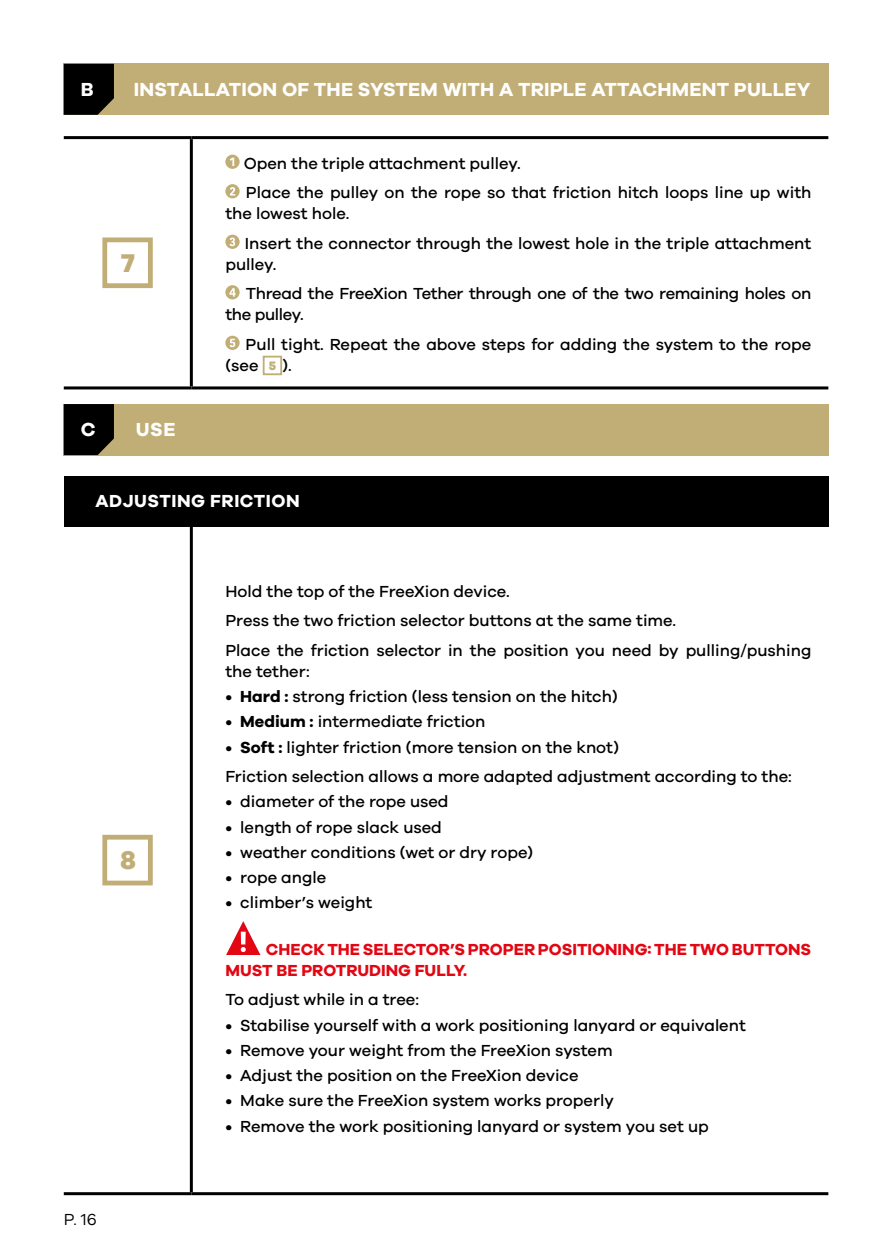
<style>
.page{position:relative;width:893px;height:1259px;background:#fff}
.page>*{position:absolute;margin:0;border:0;box-sizing:border-box;transform-origin:0 0}
.t1{font:800 26.4px "Galano Grotesque";color:#c1ad76}
.t2{font:700 19.5px "Galano Grotesque";letter-spacing:.01em;color:#fff}
.t3{font:700 18px "Galano Grotesque";letter-spacing:.03em;color:#fff}
.t4{font:500 16.5px/29.4px "Galano Grotesque";color:#000}
.t5{font:700 16.5px/21px "Galano Grotesque";color:#e30613}
.t6{font:500 16.5px/29.4px "Galano Grotesque";letter-spacing:-.02em;color:#000}
.t7{font:16.5px "Galano Grotesque";color:#000}
.s1{font-weight:800;font-size:12.6px;color:#c1ad76}
.s2{font-weight:700}
</style>
<div class="page">
<div style="left:64px;top:64px;width:765px;height:51px;background:#c1ad76"></div>
<div style="left:64px;top:404px;width:765px;height:51px;background:#c1ad76"></div>
<svg style="left:64px;top:64px;width:50px;height:51px"></svg>
<svg style="left:64px;top:404px;width:50px;height:51px"></svg>
<hr style="left:190px;top:139px;width:3px;height:247px;background:#000">
<hr style="left:64px;top:136px;width:127px;height:3px;background:#000">
<hr style="left:191px;top:136px;width:637px;height:3px;background:#000">
<hr style="left:64px;top:386px;width:127px;height:3px;background:#000">
<hr style="left:191px;top:386px;width:637px;height:3px;background:#000">
<div style="left:102px;top:237px;width:51px;height:51px;border:5px solid #c1ad76"></div>
<svg style="left:225px;top:155px;width:15px;height:14px"></svg>
<svg style="left:230px;top:158px;width:4px;height:8px"></svg>
<svg style="left:225px;top:184px;width:15px;height:14px"></svg>
<svg style="left:230px;top:187px;width:5px;height:8px"></svg>
<div style="left:225px;top:235px;width:15px;height:14px;background:#c1ad76;border-radius:50%"></div>
<svg style="left:229px;top:237px;width:6px;height:9px"></svg>
<div style="left:225px;top:285px;width:15px;height:14px;background:#c1ad76;border-radius:50%"></div>
<svg style="left:229px;top:288px;width:7px;height:9px"></svg>
<svg style="left:225px;top:336px;width:15px;height:14px"></svg>
<svg style="left:229px;top:339px;width:6px;height:8px"></svg>
<div style="left:263px;top:356px;width:19px;height:19px;border:2px solid #c1ad76"></div>
<div style="left:64px;top:476px;width:764px;height:50px;background:#000"></div>
<hr style="left:190px;top:526px;width:3px;height:666px;background:#000">
<hr style="left:64px;top:1192px;width:127px;height:3px;background:#000">
<hr style="left:191px;top:1192px;width:637px;height:3px;background:#000">
<div style="left:102px;top:835px;width:51px;height:50px;border:5px solid #c1ad76"></div>
<svg style="left:226px;top:921px;width:35px;height:34px"></svg>
<p class="t2" style="left:81px;top:77px;width:14px">B</p>
<p class="t2" style="left:134px;top:77px;width:678px">INSTALLATION OF THE SYSTEM WITH A TRIPLE ATTACHMENT PULLEY</p>
<h1 class="t1" style="left:121px;top:246px;width:15px">7</h1>
<p class="t2" style="left:81px;top:417px;width:16px">C</p>
<p class="t2" style="left:136px;top:417px;width:41px">USE</p>
<p class="t4" style="left:244px;top:148px;width:569px">Open the triple attachment pulley.<br>Place the pulley on the rope so that friction hitch loops line up with</p>
<p class="t4" style="left:245px;top:199px;width:568px;text-indent:-20px">the lowest hole.<br>Insert the connector through the lowest hole in the triple attachment</p>
<p class="t6" style="left:246px;top:249px;width:567px;text-indent:-21px">pulley.<br>Thread the FreeXion Tether through one of the two remaining holes on</p>
<p class="t4" style="left:246px;top:300px;width:567px;text-indent:-20px">the pulley.<br>Pull tight. Repeat the above steps for adding the system to the rope</p>
<p class="t4" style="left:225px;top:350px;width:68px">(see <span class="s1">5</span> ).</p>
<p class="t3" style="left:95px;top:490px;width:206px">ADJUSTING FRICTION</p>
<h1 class="t1" style="left:120px;top:844px;width:17px">8</h1>
<p class="t7" style="left:64px;top:1209px;width:35px">P. 16</p>
<p class="t4" style="left:225px;top:576px;width:587px">Hold the top of the FreeXion device.<br>Press the two friction selector buttons at the same time.<br>Place the friction selector in the position you need by pulling/pushing</p>
<p class="t4" style="left:225px;top:656px;width:86px">the tether:</p>
<p class="t4" style="left:225px;top:681px;width:394px">• <span class="s2">Hard :</span> strong friction (less tension on the hitch)</p>
<p class="t4" style="left:225px;top:706px;width:262px">• <span class="s2">Medium :</span> intermediate friction</p>
<p class="t4" style="left:225px;top:732px;width:568px">• <span class="s2">Soft :</span> lighter friction (more tension on the knot)<br>Friction selection allows a more adapted adjustment according to the:</p>
<p class="t4" style="left:225px;top:786px;width:225px">• diameter of the rope used</p>
<p class="t4" style="left:225px;top:812px;width:218px">• length of rope slack used</p>
<p class="t4" style="left:225px;top:837px;width:309px">• weather conditions (wet or dry rope)</p>
<p class="t4" style="left:225px;top:862px;width:102px">• rope angle</p>
<p class="t4" style="left:225px;top:887px;width:149px">• climber’s weight</p>
<p class="t5" style="left:225px;top:938px;width:587px;text-indent:41px">CHECK THE SELECTOR’S PROPER POSITIONING: THE TWO BUTTONS<br>MUST BE PROTRUDING FULLY.</p>
<p class="t4" style="left:225px;top:984px;width:195px">To adjust while in a tree:</p>
<p class="t4" style="left:225px;top:1010px;width:522px">• Stabilise yourself with a work positioning lanyard or equivalent</p>
<p class="t4" style="left:225px;top:1035px;width:389px">• Remove your weight from the FreeXion system</p>
<p class="t4" style="left:225px;top:1060px;width:355px">• Adjust the position on the FreeXion device</p>
<p class="t4" style="left:225px;top:1085px;width:390px">• Make sure the FreeXion system works properly</p>
<p class="t4" style="left:225px;top:1111px;width:485px">• Remove the work positioning lanyard or system you set up</p>
</div>
